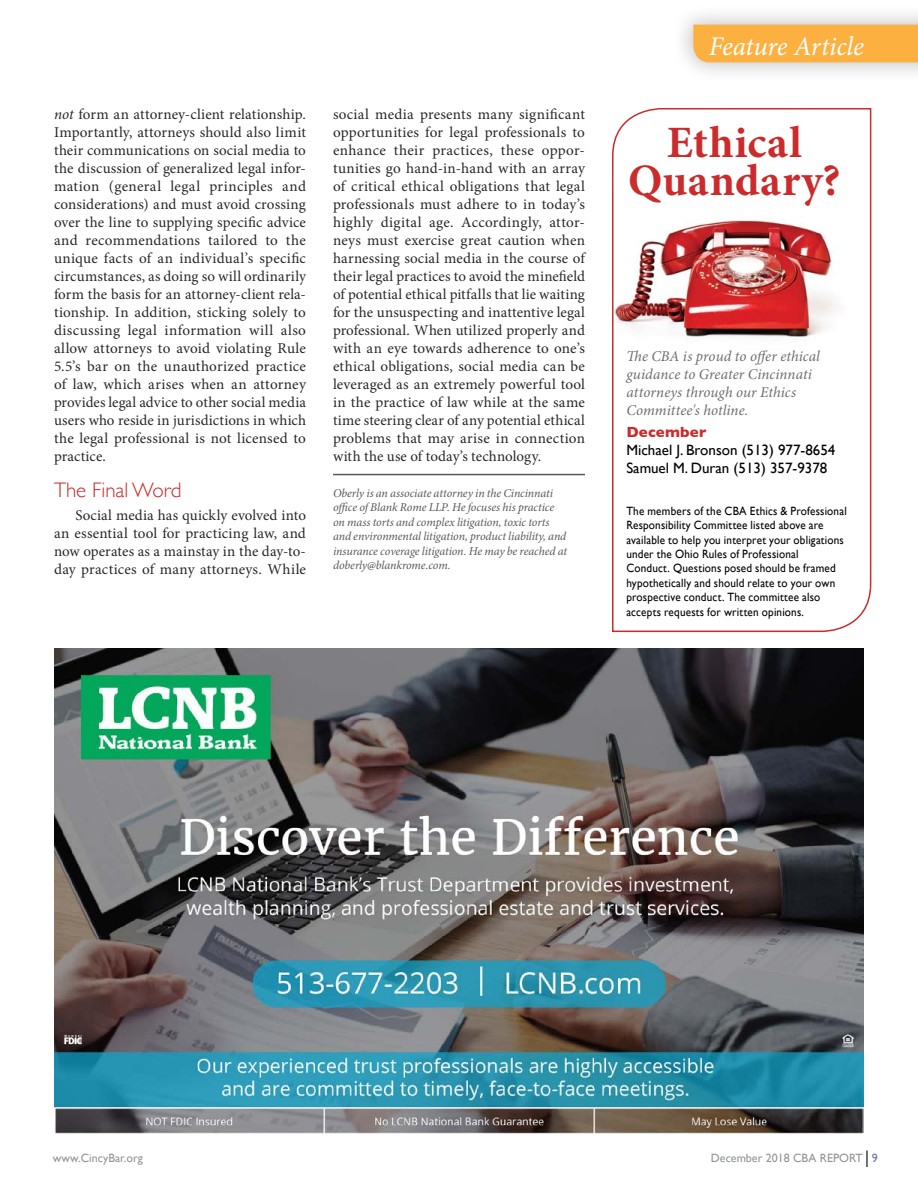
<style>
.page{position:relative;width:918px;height:1188px;background:#fff}
.page>*{position:absolute;margin:0;border:0;box-sizing:border-box;transform-origin:0 0}
.t1{font:700 44.85px/38px "Minion Pro";letter-spacing:.015em;color:#cb2b2b;text-align:center}
.t2{font:italic 27px "Minion Pro";letter-spacing:-.01em;color:#fff}
.t3{font:300 21px "Gill Sans";color:#cb2b2b}
.t4{font:15px/18px "Minion Pro";letter-spacing:.01em;color:#292829;text-align:justify}
.t5{font:italic 15px/18px "Minion Pro";letter-spacing:.005em;color:#6d6e71}
.t6{font:15px/18px "Gill Sans";color:#000}
.t7{font:700 15px "Gill Sans";letter-spacing:.015em;color:#cb2b2b}
.t8{font:12px/14.4px "Gill Sans";letter-spacing:.015em;color:#000;scale:.93 1}
.t9{font:italic 12px/14.4px "Minion Pro";letter-spacing:-.01em;color:#58595b}
.t10{font:12px "Gill Sans";color:#939598}
.s1{font-style:italic}
.s2{font-size:24px;color:#000}
.s3{color:#6a71ad}
</style>
<div class="page">
<img style="left:54px;top:648px;width:810px;height:486px">
<hr style="left:333px;top:474px;width:252px;height:1px;background:#58595b">
<svg style="left:612px;top:108px;width:260px;height:525px"></svg>
<div style="left:611px;top:106px;width:247px;height:120px;background:#fff"></div>
<div style="left:671px;top:3px;width:247px;height:81px;background:#000;opacity:.25"></div>
<div style="left:693px;top:25px;width:225px;height:37px;background:#fbb040"></div>
<p class="t4" style="left:54px;top:105px;width:254px"><span class="s1">not</span> form an attorney-client relationship.<br>Importantly, attorneys should also limit their communications on social media to the discussion of generalized legal infor&shy;mation (general legal principles and considerations) and must avoid crossing over the line to supplying specific advice and recommendations tailored to the unique facts of an individual’s specific circumstances, as doing so will ordinarily form the basis for an attorney-client rela&shy;tionship. In addition, sticking solely to discussing legal information will also allow attorneys to avoid violating Rule 5.5’s bar on the unauthorized practice of law, which arises when an attorney provides legal advice to other social media users who reside in jurisdictions in which the legal professional is not licensed to practice.</p>
<h3 class="t3" style="left:54px;top:473px;width:129px">The Final Word</h3>
<p class="t4" style="left:54px;top:507px;width:254px;text-indent:22px">Social media has quickly evolved into an essential tool for practicing law, and now operates as a mainstay in the day-to&shy;day practices of many attorneys. While</p>
<p class="t4" style="left:333px;top:105px;width:254px">social media presents many significant opportunities for legal professionals to enhance their practices, these oppor&shy;tunities go hand-in-hand with an array of critical ethical obligations that legal professionals must adhere to in today’s highly digital age. Accordingly, attor&shy;neys must exercise great caution when harnessing social media in the course of their legal practices to avoid the minefield of potential ethical pitfalls that lie waiting for the unsuspecting and inattentive legal professional. When utilized properly and with an eye towards adherence to one’s ethical obligations, social media can be leveraged as an extremely powerful tool in the practice of law while at the same time steering clear of any potential ethical problems that may arise in connection with the use of today’s technology.</p>
<p class="t9" style="left:333px;top:486px;width:236px">Oberly is an associate attorney in the Cincinnati office of Blank Rome LLP. He focuses his practice on mass torts and complex litigation, toxic torts and environmental litigation, product liability, and insurance coverage litigation. He may be reached at doberly@blankrome.com.</p>
<h2 class="t2" style="left:709px;top:28px;width:157px">Feature Article</h2>
<h1 class="t1" style="left:628px;top:123px;width:214px">Ethical<br>Quandary?</h1>
<p class="t5" style="left:626px;top:348px;width:195px">The CBA is proud to offer ethical guidance to Greater Cincinnati attorneys through our Ethics<br>Committee's hotline.</p>
<p class="t7" style="left:626px;top:420px;width:82px">December</p>
<p class="t6" style="left:626px;top:441px;width:211px">Michael J. Bronson (513) 977-8654<br>Samuel M. Duran (513) 357-9378</p>
<p class="t8" style="left:626px;top:503px;width:239px">The members of the CBA Ethics &amp; Professional Responsibility Committee listed above are available to help you interpret your obligations under the Ohio Rules of Professional<br>Conduct. Questions posed should be framed hypothetically and should relate to your own prospective conduct. The committee also accepts requests for written opinions.</p>
<p class="t10" style="left:53px;top:1151px;width:91px">www.CincyBar.org</p>
<p class="t10" style="left:711px;top:1151px;width:168px">December 2018 CBA REPORT <span class="s2">l</span> <span class="s3">9</span></p>
</div>
